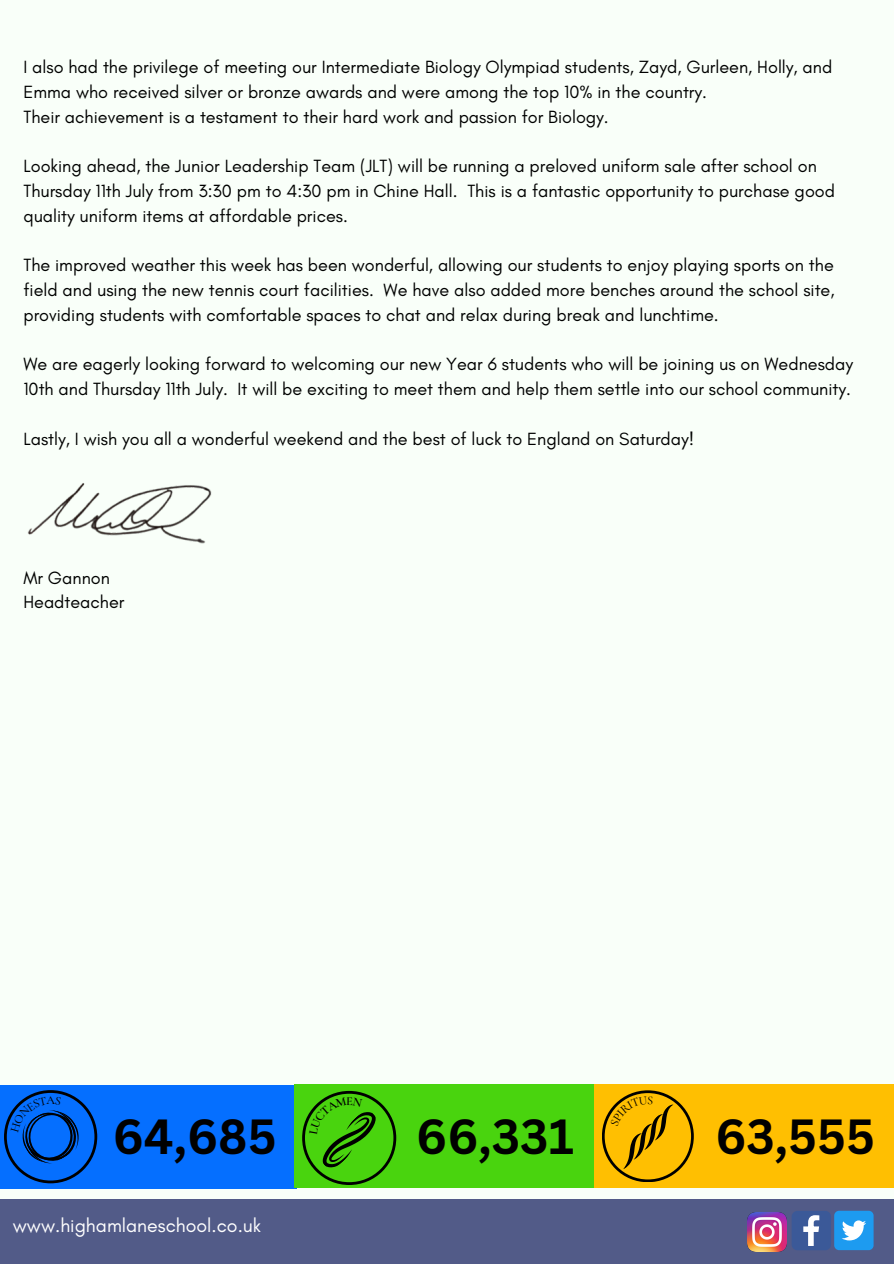
<style>
.page{position:relative;width:894px;height:1264px;background:#fff}
.page>*{position:absolute;margin:0;border:0;box-sizing:border-box;transform-origin:0 0}
.t1{font:700 48px "Canva Sans";color:#000}
.t2{font:19.5px "Glacial Indifference";color:#fff}
.t3{font:18px/24.8px "Glacial Indifference";color:#000}
.t4{font:500 12.15px "Cormorant Garamond";color:#000}
</style>
<div class="page">
<div style="left:0;top:0;width:893px;height:1263px;background:#f9fff9"></div>
<div style="left:0;top:1199px;width:893px;height:64px;background:#525b88"></div>
<img style="left:747px;top:1212px;width:39px;height:39px">
<div style="left:833px;top:1210px;width:40px;height:40px;background:#1d9bf0;border-radius:5px"></div>
<svg style="left:842px;top:1220px;width:23px;height:20px"></svg>
<svg style="left:792px;top:1211px;width:38px;height:39px"></svg>
<img style="left:27px;top:483px;width:185px;height:61px">
<div style="left:0;top:1085px;width:297px;height:103px;background:#056fff"></div>
<div style="left:594px;top:1084px;width:299px;height:103px;background:#ffbf01"></div>
<div style="left:294px;top:1084px;width:299px;height:103px;background:#49d40e"></div>
<svg style="left:4px;top:1090px;width:93px;height:93px"></svg>
<svg style="left:302px;top:1090px;width:391px;height:94px"></svg>
<p class="t3" style="left:23px;top:54px;width:810px">I also had the privilege of meeting our Intermediate Biology Olympiad students, Zayd, Gurleen, Holly, and<br>Emma who received silver or bronze awards and were among the top 10% in the country.<br>Their achievement is a testament to their hard work and passion for Biology.</p>
<p class="t3" style="left:23px;top:153px;width:813px">Looking ahead, the Junior Leadership Team (JLT) will be running a preloved uniform sale after school on<br>Thursday 11th July from 3:30 pm to 4:30 pm in Chine Hall. This is a fantastic opportunity to purchase good quality uniform items at affordable prices.</p>
<p class="t3" style="left:23px;top:252px;width:812px;text-align:justify">The improved weather this week has been wonderful, allowing our students to enjoy playing sports on the field and using the new tennis court facilities. We have also added more benches around the school site, providing students with comfortable spaces to chat and relax during break and lunchtime.</p>
<p class="t3" style="left:23px;top:351px;width:831px">We are eagerly looking forward to welcoming our new Year 6 students who will be joining us on Wednesday<br>10th and Thursday 11th July. It will be exciting to meet them and help them settle into our school community.</p>
<p class="t3" style="left:23px;top:426px;width:672px">Lastly, I wish you all a wonderful weekend and the best of luck to England on Saturday!</p>
<h3 class="t3" style="left:23px;top:565px;width:103px">Mr Gannon<br>Headteacher</h3>
<p class="t4" style="left:47px;top:1093px;width:10px">A</p>
<h1 class="t1" style="left:113px;top:1102px;width:165px">64,685</h1>
<h1 class="t1" style="left:416px;top:1102px;width:159px">66,331</h1>
<h1 class="t1" style="left:715px;top:1102px;width:161px">63,555</h1>
<h3 class="t2" style="left:13px;top:1213px;width:250px">www.highamlaneschool.co.uk</h3>
</div>
